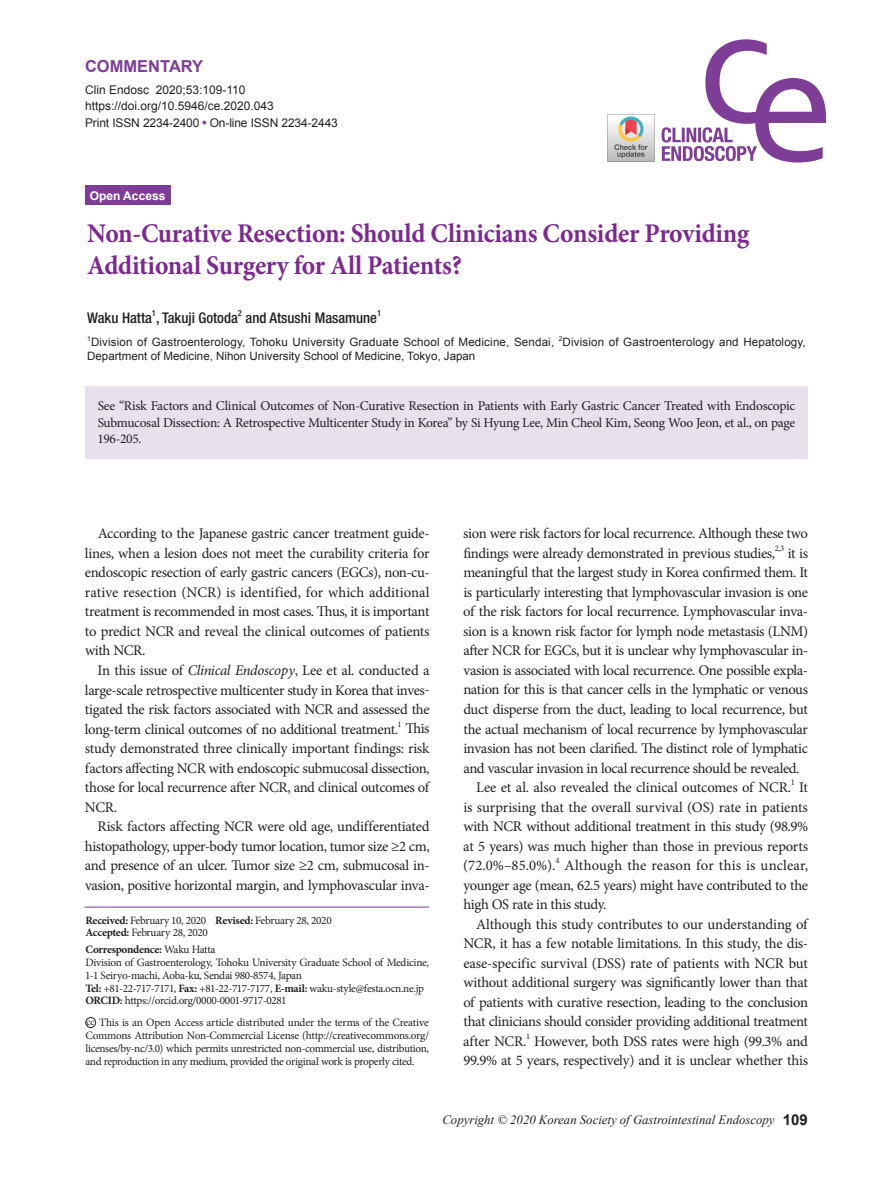
<style>
.page{position:relative;width:893px;height:1191px;background:#fff}
.page>*{position:absolute;margin:0;border:0;box-sizing:border-box;transform-origin:0 0}
.t1{font:700 27px/32.4px "Minion Pro";letter-spacing:-.01em;color:#7d2991;scale:.95 1}
.t2{font:700 16.5px "Arial";color:#7e3e98}
.t3{font:14.7px/19.5px "Minion Pro";letter-spacing:-.025em;color:#231f20;text-align:justify}
.t4{font:500 condensed 14.7px "Helvetica Neue";color:#231f20}
.t5{font:13.5px/16.5px "Minion Pro";letter-spacing:-.025em;color:#231f20;text-align:justify}
.t6{font:italic 12.75px "Times New Roman";color:#231f20}
.t7{font:12px/16px "Arial";color:#231f20}
.t8{font:700 12px "Arial";color:#fff}
.t9{font:11.55px "Arial";letter-spacing:.015em;color:#231f20}
.t10{font:11.25px/12.8px "Minion Pro";letter-spacing:-.03em;color:#231f20}
.t11{font:8.55px "Minion Pro";color:#231f20}
.t12{font:500 condensed 8.55px "Helvetica Neue";color:#231f20}
.t13{font:6.75px "Arial";color:#231f20}
.s1{font-family:"Helvetica";font-stretch:condensed;color:#7e3e98}
.s2{font-style:italic}
.s3{font-weight:700}
.s4{font-family:"Times New Roman";font-size:9.3px}
.s5{font-family:"Arial";font-weight:700;font-style:normal;font-size:15px}
</style>
<div class="page">
<svg style="left:661px;top:39px;width:165px;height:123px"></svg>
<div style="left:85px;top:186px;width:85px;height:19px;background:#7e3e98"></div>
<div style="left:86px;top:1017px;width:10px;height:10px;border:1px solid #231f20;border-radius:50%"></div>
<hr style="left:85px;top:906px;width:344px;height:1px;background:#7e3e98">
<div style="left:85px;top:386px;width:723px;height:72px;background:#e9e0ee"></div>
<img style="left:608px;top:116px;width:46px;height:46px">
<p class="t2" style="left:85px;top:56px;width:120px">COMMENTARY</p>
<p class="t7" style="left:85px;top:82px;width:254px">Clin Endosc 2020;53:109-110 https://doi.org/10.5946/ce.2020.043<br>Print ISSN 2234-2400 <span class="s1">•</span> On-line ISSN 2234-2443</p>
<p class="t8" style="left:90px;top:187px;width:77px">Open Access</p>
<h1 class="t1" style="left:87px;top:217px;width:699px">Non-Curative Resection: Should Clinicians Consider Providing<br>Additional Surgery for All Patients?</h1>
<p class="t4" style="left:87px;top:309px;width:152px">Waku Hatta , Takuji Gotoda</p>
<p class="t12" style="left:152px;top:307px;width:6px">1</p>
<p class="t12" style="left:238px;top:307px;width:6px">2</p>
<p class="t4" style="left:246px;top:309px;width:133px">and Atsushi Masamune</p>
<p class="t12" style="left:377px;top:307px;width:6px">1</p>
<p class="t13" style="left:87px;top:334px;width:5px">1</p>
<p class="t9" style="left:91px;top:335px;width:465px">Division of Gastroenterology, Tohoku University Graduate School of Medicine, Sendai,</p>
<p class="t13" style="left:559px;top:334px;width:5px">2</p>
<p class="t9" style="left:563px;top:335px;width:245px">Division of Gastroenterology and Hepatology,</p>
<p class="t9" style="left:87px;top:348px;width:390px">Department of Medicine, Nihon University School of Medicine, Tokyo, Japan</p>
<p class="t5" style="left:98px;top:397px;width:699px">See “Risk Factors and Clinical Outcomes of Non-Curative Resection in Patients with Early Gastric Cancer Treated with Endoscopic Submucosal Dissection: A Retrospective Multicenter Study in Korea” by Si Hyung Lee, Min Cheol Kim, Seong Woo Jeon, et al., on page 196-205.</p>
<p class="t3" style="left:85px;top:524px;width:346px;text-indent:13px">According to the Japanese gastric cancer treatment guide&shy;lines, when a lesion does not meet the curability criteria for endoscopic resection of early gastric cancers (EGCs), non-cu&shy;rative resection (NCR) is identified, for which additional treatment is recommended in most cases. Thus, it is important to predict NCR and reveal the clinical outcomes of patients with NCR.</p>
<p class="t3" style="left:85px;top:660px;width:346px;text-indent:13px">In this issue of <span class="s2">Clinical Endoscopy</span>, Lee et al. conducted a large-scale retrospective multicenter study in Korea that inves&shy;tigated the risk factors associated with NCR and assessed the long-term clinical outcomes of no additional treatment.</p>
<p class="t11" style="left:398px;top:718px;width:6px">1</p>
<p class="t3" style="left:85px;top:719px;width:346px;text-indent:320px">This study demonstrated three clinically important findings: risk factors affecting NCR with endoscopic submucosal dissection, those for local recurrence after NCR, and clinical outcomes of NCR.</p>
<p class="t3" style="left:85px;top:816px;width:346px;text-indent:13px">Risk factors affecting NCR were old age, undifferentiated histopathology, upper-body tumor location, tumor size ≥2 cm, and presence of an ulcer. Tumor size ≥2 cm, submucosal in&shy;vasion, positive horizontal margin, and lymphovascular inva-</p>
<p class="t10" style="left:85px;top:913px;width:248px"><span class="s3">Received:</span> February 10, 2020 <span class="s3">Revised:</span> February 28, 2020<br><span class="s3">Accepted:</span> February 28, 2020</p>
<p class="t10" style="left:85px;top:943px;width:345px"><span class="s3">Correspondence:</span> Waku Hatta<br>Division of Gastroenterology, Tohoku University Graduate School of Medicine, 1-1 Seiryo-machi, Aoba-ku, Sendai 980-8574, Japan<br><span class="s3">Tel:</span> +81-22-717-7171, <span class="s3">Fax:</span> +81-22-717-7177, <span class="s3">E-mail:</span> waku-style@festa.ocn.ne.jp <span class="s3">ORCID:</span> https://orcid.org/0000-0001-9717-0281</p>
<p class="t10" style="left:85px;top:1015px;width:345px;text-align:justify"><span class="s4">cc</span> This is an Open Access article distributed under the terms of the Creative Commons Attribution Non-Commercial License (http://creativecommons.org/ licenses/by-nc/3.0) which permits unrestricted non-commercial use, distribution, and reproduction in any medium, provided the original work is properly cited.</p>
<p class="t3" style="left:463px;top:524px;width:346px">sion were risk factors for local recurrence. Although these two findings were already demonstrated in previous studies,</p>
<p class="t11" style="left:775px;top:542px;width:11px">2,3</p>
<p class="t3" style="left:788px;top:543px;width:22px">it is</p>
<p class="t3" style="left:463px;top:563px;width:346px">meaningful that the largest study in Korea confirmed them. It</p>
<p class="t3" style="left:463px;top:582px;width:346px">is particularly interesting that lymphovascular invasion is one</p>
<p class="t3" style="left:463px;top:602px;width:346px">of the risk factors for local recurrence. Lymphovascular inva-</p>
<p class="t3" style="left:463px;top:621px;width:346px">sion is a known risk factor for lymph node metastasis (LNM)</p>
<p class="t3" style="left:463px;top:641px;width:346px">after NCR for EGCs, but it is unclear why lymphovascular in-</p>
<p class="t3" style="left:463px;top:660px;width:346px">vasion is associated with local recurrence. One possible expla-</p>
<p class="t3" style="left:463px;top:680px;width:346px">nation for this is that cancer cells in the lymphatic or venous</p>
<p class="t3" style="left:463px;top:699px;width:346px">duct disperse from the duct, leading to local recurrence, but</p>
<p class="t3" style="left:463px;top:719px;width:346px">the actual mechanism of local recurrence by lymphovascular</p>
<p class="t3" style="left:463px;top:738px;width:346px">invasion has not been clarified. The distinct role of lymphatic</p>
<p class="t3" style="left:463px;top:758px;width:338px">and vascular invasion in local recurrence should be revealed.</p>
<p class="t3" style="left:476px;top:777px;width:317px">Lee et al. also revealed the clinical outcomes of NCR.</p>
<p class="t11" style="left:791px;top:776px;width:6px">1</p>
<p class="t3" style="left:463px;top:777px;width:346px;text-indent:336px">It is surprising that the overall survival (OS) rate in patients with NCR without additional treatment in this study (98.9% at 5 years) was much higher than those in previous reports (72.0%–85.0%).</p>
<p class="t11" style="left:556px;top:854px;width:6px">4</p>
<p class="t3" style="left:463px;top:855px;width:346px;text-indent:101px">Although the reason for this is unclear, younger age (mean, 62.5 years) might have contributed to the high OS rate in this study.</p>
<p class="t3" style="left:463px;top:914px;width:346px;text-indent:13px">Although this study contributes to our understanding of NCR, it has a few notable limitations. In this study, the dis&shy;ease-specific survival (DSS) rate of patients with NCR but without additional surgery was significantly lower than that of patients with curative resection, leading to the conclusion that clinicians should consider providing additional treatment after NCR.</p>
<p class="t11" style="left:526px;top:1030px;width:6px">1</p>
<p class="t3" style="left:463px;top:1031px;width:346px;text-align:right">However, both DSS rates were high (99.3% and<br>99.9% at 5 years, respectively) and it is unclear whether this</p>
<p class="t6" style="left:442px;top:1110px;width:367px">Copyright © 2020 Korean Society of Gastrointestinal Endoscopy <span class="s5">109</span></p>
</div>
